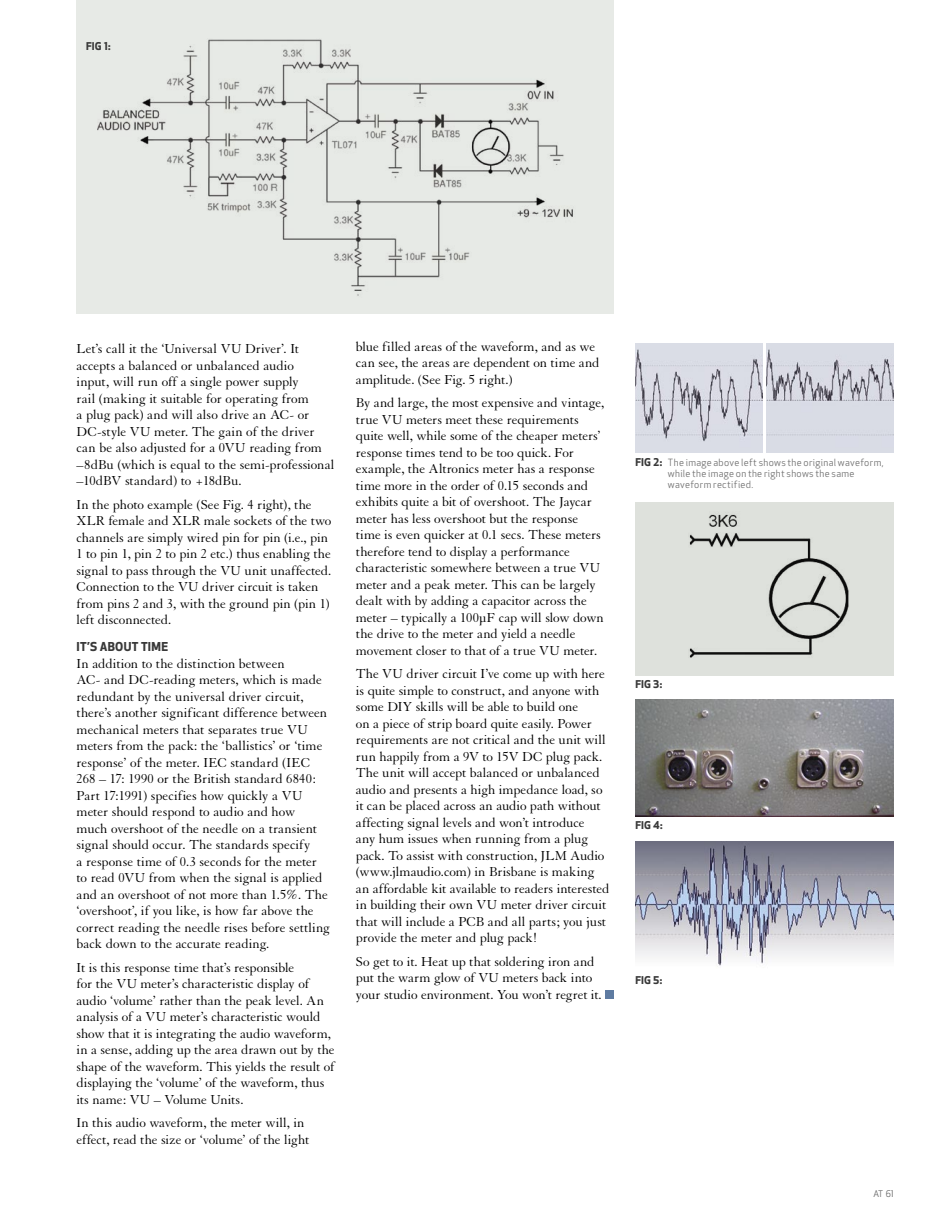
<style>
.page{position:relative;width:936px;height:1217px;background:#fff}
.page>*{position:absolute;margin:0;border:0;box-sizing:border-box;transform-origin:0 0}
.t1{font:14.1px/16.5px "Granjon";letter-spacing:-.005em;color:#000}
.t2{font:700 12px "Apex New";letter-spacing:.025em;color:#393939}
.t3{font:700 10.5px "Apex New";letter-spacing:.015em;color:#393939}
.t4{font:9.75px/11.1px "Apex New";letter-spacing:.03em;color:#6f6f6f}
.t5{font:9px "Apex New";color:#636363}
.s1{font-weight:700;font-size:10.5px;color:#393939}
</style>
<div class="page">
<div style="left:605px;top:990px;width:9px;height:8px;background:#5e7ba1"></div>
<img style="left:635px;top:699px;width:258px;height:116px">
<img style="left:635px;top:841px;width:258px;height:126px">
<svg style="left:77px;top:0;width:537px;height:313px;background:#e1e3e0"></svg>
<div style="left:635px;top:502px;width:258px;height:173px;background:#dee1dc"></div>
<img style="left:635px;top:343px;width:127px;height:109px">
<img style="left:766px;top:343px;width:127px;height:109px">
<p class="t3" style="left:86px;top:39px;width:26px">FIG 1:</p>
<p class="t1" style="left:77px;top:341px;width:259px">Let’s call it the ‘Universal VU Driver’. It accepts a balanced or unbalanced audio<br>input, will run off a single power supply<br>rail (making it suitable for operating from<br>a plug pack) and will also drive an AC- or DC-style VU meter. The gain of the driver can be also adjusted for a 0VU reading from –8dBu (which is equal to the semi-professional –10dBV standard) to +18dBu.</p>
<p class="t1" style="left:77px;top:496px;width:256px">In the photo example (See Fig. 4 right), the XLR female and XLR male sockets of the two channels are simply wired pin for pin (i.e., pin 1 to pin 1, pin 2 to pin 2 etc.) thus enabling the signal to pass through the VU unit unaffected.<br>Connection to the VU driver circuit is taken from pins 2 and 3, with the ground pin (pin 1) left disconnected.</p>
<p class="t2" style="left:77px;top:638px;width:93px">IT’S ABOUT TIME</p>
<p class="t1" style="left:77px;top:655px;width:255px">In addition to the distinction between<br>AC- and DC-reading meters, which is made redundant by the universal driver circuit, there’s another significant difference between mechanical meters that separates true VU meters from the pack: the ‘ballistics’ or ‘time response’ of the meter. IEC standard (IEC 268 – 17: 1990 or the British standard 6840:<br>Part 17:1991) specifies how quickly a VU meter should respond to audio and how<br>much overshoot of the needle on a transient signal should occur. The standards specify<br>a response time of 0.3 seconds for the meter to read 0VU from when the signal is applied and an overshoot of not more than 1.5%. The ‘overshoot’, if you like, is how far above the correct reading the needle rises before settling back down to the accurate reading.</p>
<p class="t1" style="left:77px;top:959px;width:259px">It is this response time that’s responsible<br>for the VU meter’s characteristic display of audio ‘volume’ rather than the peak level. An analysis of a VU meter’s characteristic would show that it is integrating the audio waveform, in a sense, adding up the area drawn out by the shape of the waveform. This yields the result of displaying the ‘volume’ of the waveform, thus its name: VU – Volume Units.</p>
<p class="t1" style="left:77px;top:1114px;width:234px">In this audio waveform, the meter will, in effect, read the size or ‘volume’ of the light</p>
<p class="t1" style="left:356px;top:338px;width:245px">blue filled areas of the waveform, and as we can see, the areas are dependent on time and amplitude. (See Fig. 5 right.)</p>
<p class="t1" style="left:356px;top:394px;width:250px">By and large, the most expensive and vintage, true VU meters meet these requirements quite well, while some of the cheaper meters’ response times tend to be too quick. For example, the Altronics meter has a response time more in the order of 0.15 seconds and exhibits quite a bit of overshoot. The Jaycar meter has less overshoot but the response time is even quicker at 0.1 secs. These meters therefore tend to display a performance characteristic somewhere between a true VU meter and a peak meter. This can be largely dealt with by adding a capacitor across the meter – typically a 100µF cap will slow down the drive to the meter and yield a needle movement closer to that of a true VU meter.</p>
<p class="t1" style="left:356px;top:665px;width:255px">The VU driver circuit I’ve come up with here is quite simple to construct, and anyone with some DIY skills will be able to build one<br>on a piece of strip board quite easily. Power requirements are not critical and the unit will run happily from a 9V to 15V DC plug pack.<br>The unit will accept balanced or unbalanced audio and presents a high impedance load, so it can be placed across an audio path without affecting signal levels and won’t introduce<br>any hum issues when running from a plug pack. To assist with construction, JLM Audio (www.jlmaudio.com) in Brisbane is making an affordable kit available to readers interested in building their own VU meter driver circuit that will include a PCB and all parts; you just provide the meter and plug pack!</p>
<p class="t1" style="left:356px;top:953px;width:247px">So get to it. Heat up that soldering iron and put the warm glow of VU meters back into your studio environment. You won’t regret it.</p>
<p class="t4" style="left:668px;top:456px;width:217px;text-indent:-33px"><span class="s1">FIG 2:</span> The image above left shows the original waveform, while the image on the right shows the same waveform rectified.</p>
<p class="t3" style="left:635px;top:676px;width:28px">FIG 3:</p>
<p class="t3" style="left:635px;top:817px;width:29px">FIG 4:</p>
<p class="t3" style="left:635px;top:972px;width:28px">FIG 5:</p>
<p class="t5" style="left:873px;top:1188px;width:22px">AT 61</p>
</div>
